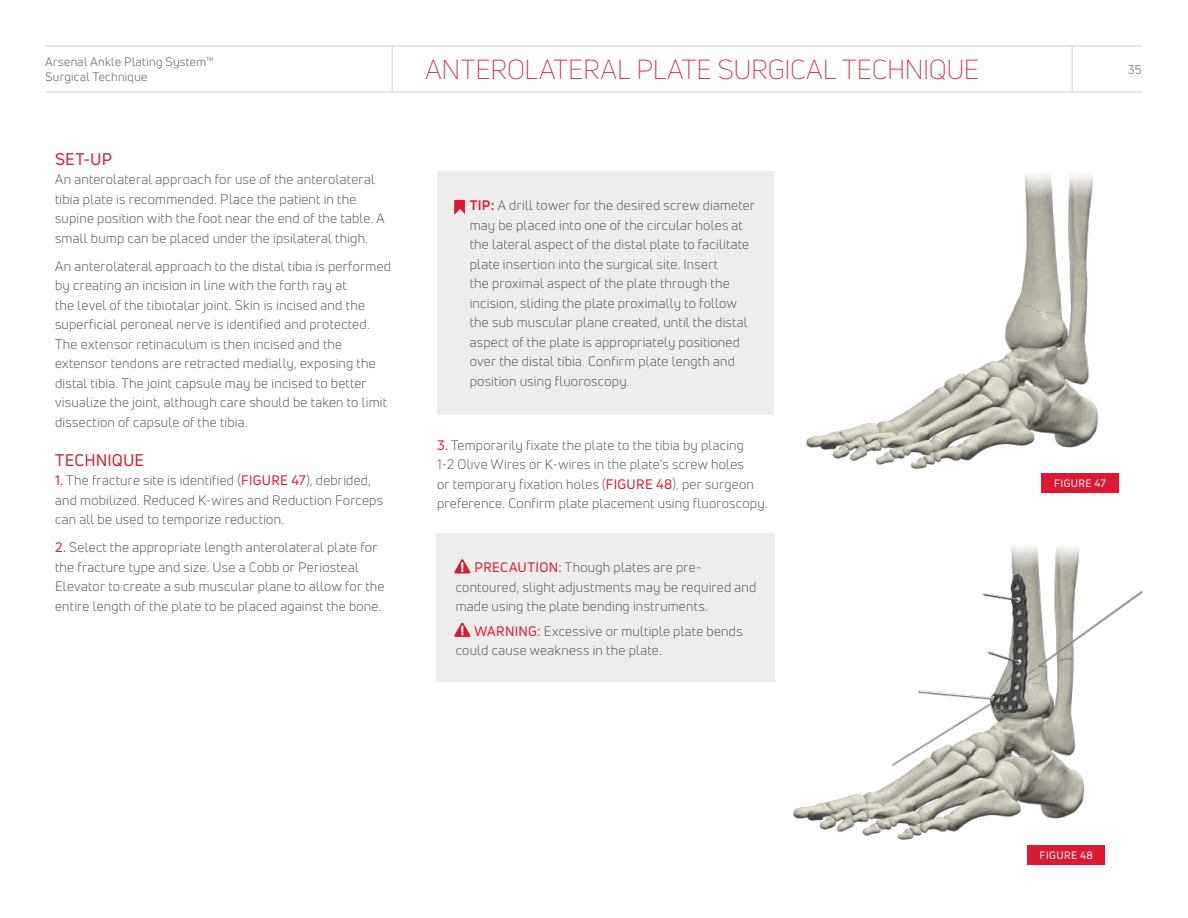
<style>
.page{position:relative;width:1188px;height:918px;background:#fff}
.page>*{position:absolute;margin:0;border:0;box-sizing:border-box;transform-origin:0 0}
.t1{font:300 27px "Uni Neue";letter-spacing:-.005em;color:#da1a32}
.t2{font:16.5px "Uni Neue";letter-spacing:.01em;color:#da1a32}
.t3{font:13.5px/19.5px "Uni Neue";letter-spacing:.015em;color:#58595b}
.t4{font:12px/14.4px "Uni Neue";letter-spacing:.03em;color:#58595b}
.t5{font:10.5px "Uni Neue";letter-spacing:.04em;color:#fff}
.s1{color:#da1a32}
.s2{font-weight:700;color:#da1a32}
</style>
<div class="page">
<hr style="left:45px;top:92px;width:1097px;height:1px;background:#d1d3d4">
<hr style="left:45px;top:46px;width:1097px;height:1px;background:#d1d3d4">
<hr style="left:392px;top:46px;width:1px;height:46px;background:#d1d3d4">
<hr style="left:1072px;top:46px;width:1px;height:46px;background:#d1d3d4">
<img style="left:806px;top:175px;width:313px;height:299px">
<img style="left:793px;top:545px;width:350px;height:306px">
<div style="left:1041px;top:474px;width:78px;height:19px;background:#da1a32"></div>
<div style="left:1028px;top:845px;width:77px;height:19px;background:#da1a32"></div>
<div style="left:436px;top:533px;width:339px;height:149px;background:#ededee"></div>
<svg style="left:454px;top:559px;width:16px;height:14px"></svg>
<svg style="left:454px;top:623px;width:16px;height:14px"></svg>
<div style="left:437px;top:171px;width:337px;height:244px;background:#ededee"></div>
<svg style="left:454px;top:200px;width:11px;height:14px"></svg>
<p class="t4" style="left:45px;top:55px;width:170px">Arsenal Ankle Plating System™<br>Surgical Technique</p>
<h1 class="t1" style="left:425px;top:53px;width:555px">ANTEROLATERAL PLATE SURGICAL TECHNIQUE</h1>
<p class="t4" style="left:1128px;top:62px;width:15px">35</p>
<p class="t2" style="left:55px;top:149px;width:59px">SET-UP</p>
<p class="t3" style="left:55px;top:170px;width:331px">An anterolateral approach for use of the anterolateral tibia plate is recommended. Place the patient in the supine position with the foot near the end of the table. A small bump can be placed under the ipsilateral thigh.</p>
<p class="t3" style="left:55px;top:256px;width:338px">An anterolateral approach to the distal tibia is performed by creating an incision in line with the forth ray at<br>the level of the tibiotalar joint. Skin is incised and the superficial peroneal nerve is identified and protected.<br>The extensor retinaculum is then incised and the extensor tendons are retracted medially, exposing the distal tibia. The joint capsule may be incised to better visualize the joint, although care should be taken to limit dissection of capsule of the tibia.</p>
<p class="t2" style="left:55px;top:450px;width:91px">TECHNIQUE</p>
<p class="t3" style="left:55px;top:471px;width:330px"><span class="s1">1.</span> The fracture site is identified (<span class="s1">FIGURE 47</span>), debrided, and mobilized. Reduced K-wires and Reduction Forceps can all be used to temporize reduction.</p>
<p class="t3" style="left:55px;top:538px;width:331px"><span class="s1">2.</span> Select the appropriate length anterolateral plate for the fracture type and size. Use a Cobb or Periosteal Elevator to create a sub muscular plane to allow for the entire length of the plate to be placed against the bone.</p>
<p class="t3" style="left:470px;top:195px;width:287px"><span class="s2">TIP:</span> A drill tower for the desired screw diameter may be placed into one of the circular holes at the lateral aspect of the distal plate to facilitate plate insertion into the surgical site. Insert<br>the proximal aspect of the plate through the incision, sliding the plate proximally to follow the sub muscular plane created, until the distal aspect of the plate is appropriately positioned over the distal tibia. Confirm plate length and position using fluoroscopy.</p>
<p class="t3" style="left:437px;top:435px;width:330px"><span class="s1">3.</span> Temporarily fixate the plate to the tibia by placing<br>1-2 Olive Wires or K-wires in the plate’s screw holes<br>or temporary fixation holes (<span class="s1">FIGURE 48</span>), per surgeon preference. Confirm plate placement using fluoroscopy.</p>
<p class="t3" style="left:456px;top:558px;width:302px;text-indent:19px"><span class="s1">PRECAUTION:</span> Though plates are pre&shy;contoured, slight adjustments may be required and made using the plate bending instruments.</p>
<p class="t3" style="left:456px;top:621px;width:288px;text-indent:19px"><span class="s1">WARNING:</span> Excessive or multiple plate bends could cause weakness in the plate.</p>
<p class="t5" style="left:1054px;top:477px;width:53px">FIGURE 47</p>
<p class="t5" style="left:1040px;top:849px;width:55px">FIGURE 48</p>
</div>
